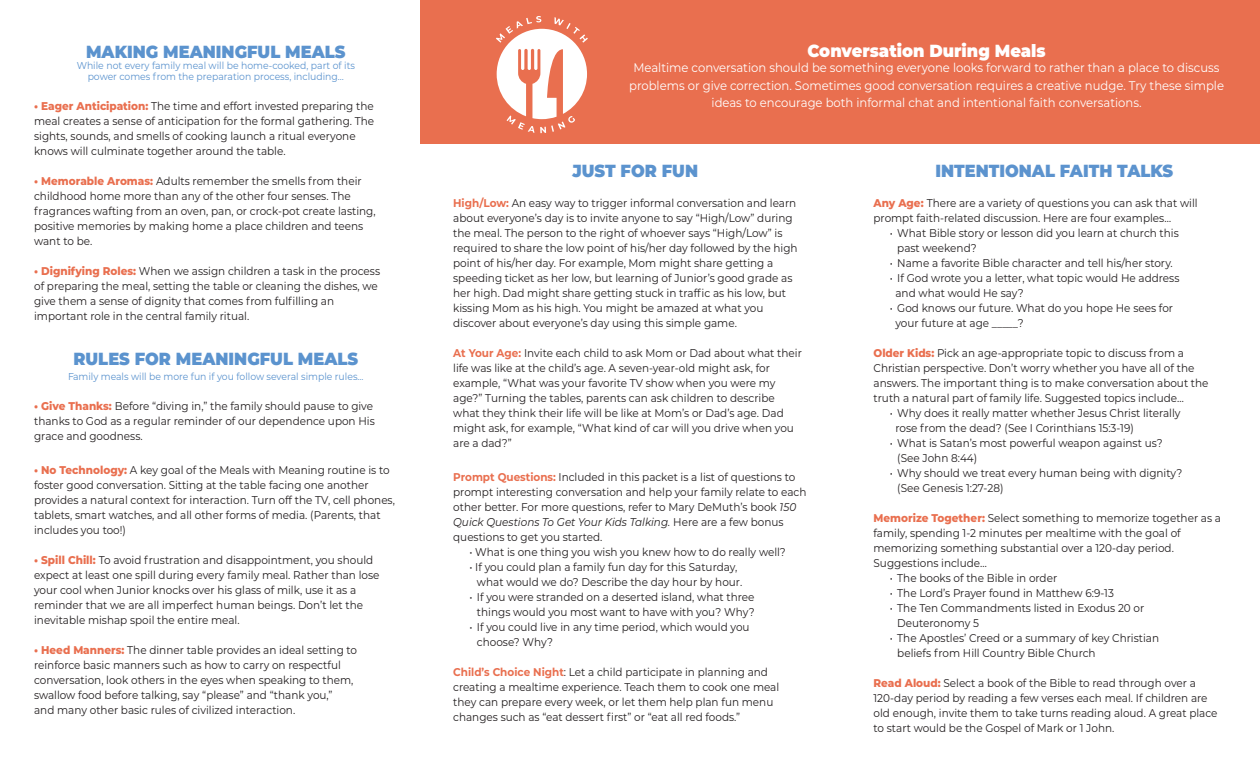
<style>
.page{position:relative;width:1260px;height:765px;background:#fff}
.page>*{position:absolute;margin:0;border:0;box-sizing:border-box;transform-origin:0 0}
.t1{font:900 17.5px "Montserrat";color:#5b93ce;scale:.93 1}
.t2{font:900 17.5px "Montserrat";color:#fff;scale:.93 1}
.t3{font:900 17.5px "Montserrat";color:#5c93ce;scale:.93 1}
.t4{font:12.5px/17.5px "Montserrat";color:#fff;text-align:center;scale:.93 1}
.t5{font:11.25px/15px "Montserrat";color:#231f20;scale:.93 1}
.t6{font:10px/11.2px "Montserrat";color:#5b93ce;text-align:center;scale:.93 1}
.s1{font-weight:800;color:#e96f4f}
.s2{font-weight:700;color:#e96f4f}
.s3{font-style:italic}
</style>
<div class="page">
<div style="left:420px;top:0;width:840px;height:143px;background:#e96f4f"></div>
<svg style="left:496px;top:16px;width:92px;height:117px"></svg>
<h1 class="t1" style="left:86px;top:41px;width:280px">MAKING MEANINGFUL MEALS</h1>
<p class="t6" style="left:77px;top:60px;width:301px">While not every family meal will be home-cooked, part of its power comes from the preparation process, including…</p>
<p class="t5" style="left:34px;top:99px;width:367px"><span class="s1">• Eager Anticipation:</span> The time and effort invested preparing the meal creates a sense of anticipation for the formal gathering. The sights, sounds, and smells of cooking launch a ritual everyone knows will culminate together around the table.</p>
<p class="t5" style="left:34px;top:174px;width:369px"><span class="s1">• Memorable Aromas:</span> Adults remember the smells from their childhood home more than any of the other four senses. The fragrances wafting from an oven, pan, or crock-pot create lasting, positive memories by making home a place children and teens want to be.</p>
<p class="t5" style="left:34px;top:264px;width:374px"><span class="s1">• Dignifying Roles:</span> When we assign children a task in the process of preparing the meal, setting the table or cleaning the dishes, we give them a sense of dignity that comes from fulfilling an important role in the central family ritual.</p>
<h1 class="t1" style="left:73px;top:349px;width:308px">RULES FOR MEANINGFUL MEALS</h1>
<p class="t6" style="left:68px;top:371px;width:319px">Family meals will be more fun if you follow several simple rules...</p>
<p class="t5" style="left:34px;top:399px;width:368px"><span class="s1">• Give Thanks:</span> Before “diving in,” the family should pause to give thanks to God as a regular reminder of our dependence upon His grace and goodness.</p>
<p class="t5" style="left:34px;top:463px;width:389px"><span class="s1">• No Technology:</span> A key goal of the Meals with Meaning routine is to foster good conversation. Sitting at the table facing one another provides a natural context for interaction. Turn off the TV, cell phones, tablets, smart watches, and all other forms of media. (Parents, that includes you too!)</p>
<p class="t5" style="left:34px;top:553px;width:373px"><span class="s1">• Spill Chill:</span> To avoid frustration and disappointment, you should expect at least one spill during every family meal. Rather than lose your cool when Junior knocks over his glass of milk, use it as a reminder that we are all imperfect human beings. Don’t let the inevitable mishap spoil the entire meal.</p>
<p class="t5" style="left:34px;top:643px;width:349px"><span class="s1">• Heed Manners:</span> The dinner table provides an ideal setting to reinforce basic manners such as how to carry on respectful conversation, look others in the eyes when speaking to them, swallow food before talking, say “please” and “thank you,”<br>and many other basic rules of civilized interaction.</p>
<h1 class="t2" style="left:807px;top:40px;width:258px">Conversation During Meals</h1>
<p class="t4" style="left:629px;top:59px;width:641px">Mealtime conversation should be something everyone looks forward to rather than a place to discuss problems or give correction. Sometimes good conversation requires a creative nudge. Try these simple ideas to encourage both informal chat and intentional faith conversations.</p>
<h1 class="t1" style="left:573px;top:160px;width:136px">JUST FOR FUN</h1>
<p class="t5" style="left:453px;top:196px;width:372px"><span class="s2">High/Low:</span> An easy way to trigger informal conversation and learn about everyone’s day is to invite anyone to say “High/Low” during the meal. The person to the right of whoever says “High/Low” is required to share the low point of his/her day followed by the high point of his/her day. For example, Mom might share getting a speeding ticket as her low, but learning of Junior’s good grade as her high. Dad might share getting stuck in traffic as his low, but kissing Mom as his high. You might be amazed at what you discover about everyone’s day using this simple game.</p>
<p class="t5" style="left:453px;top:346px;width:376px"><span class="s2">At Your Age:</span> Invite each child to ask Mom or Dad about what their life was like at the child’s age. A seven-year-old might ask, for example, “What was your favorite TV show when you were my age?” Turning the tables, parents can ask children to describe what they think their life will be like at Mom’s or Dad’s age. Dad might ask, for example, “What kind of car will you drive when you are a dad?”</p>
<p class="t5" style="left:453px;top:469px;width:381px"><span class="s2">Prompt Questions:</span> Included in this packet is a list of questions to prompt interesting conversation and help your family relate to each other better. For more questions, refer to Mary DeMuth’s book <span class="s3">150<br>Quick Questions To Get Your Kids Talking.</span> Here are a few bonus questions to get you started.</p>
<p class="t5" style="left:469px;top:544px;width:342px">• What is one thing you wish you knew how to do really well?</p>
<p class="t5" style="left:477px;top:559px;width:287px;text-indent:-8px">• If you could plan a family fun day for this Saturday, what would we do? Describe the day hour by hour.</p>
<p class="t5" style="left:469px;top:589px;width:308px;text-align:right">• If you were stranded on a deserted island, what three things would you most want to have with you? Why?</p>
<p class="t5" style="left:477px;top:619px;width:295px;text-indent:-8px">• If you could live in any time period, which would you choose? Why?</p>
<p class="t5" style="left:453px;top:664px;width:352px"><span class="s2">Child’s Choice Night</span>: Let a child participate in planning and creating a mealtime experience. Teach them to cook one meal they can prepare every week, or let them help plan fun menu changes such as “eat dessert first” or “eat all red foods.”</p>
<h1 class="t3" style="left:935px;top:160px;width:257px">INTENTIONAL FAITH TALKS</h1>
<p class="t5" style="left:874px;top:196px;width:350px"><span class="s1">Any Age:</span> There are a variety of questions you can ask that will prompt faith-related discussion. Here are four examples…</p>
<p class="t5" style="left:897px;top:226px;width:304px;text-indent:-7px">• What Bible story or lesson did you learn at church this past weekend?</p>
<p class="t5" style="left:890px;top:256px;width:306px">• Name a favorite Bible character and tell his/her story.</p>
<p class="t5" style="left:895px;top:271px;width:307px;text-indent:-6px">• If God wrote you a letter, what topic would He address and what would He say?</p>
<p class="t5" style="left:895px;top:301px;width:300px;text-indent:-6px">• God knows our future. What do you hope He sees for your future at age _____?</p>
<p class="t5" style="left:874px;top:346px;width:362px"><span class="s1">Older Kids:</span> Pick an age-appropriate topic to discuss from a Christian perspective. Don’t worry whether you have all of the answers. The important thing is to make conversation about the truth a natural part of family life. Suggested topics include…</p>
<p class="t5" style="left:895px;top:406px;width:308px;text-indent:-6px">• Why does it really matter whether Jesus Christ literally rose from the dead? (See I Corinthians 15:3-19)</p>
<p class="t5" style="left:897px;top:436px;width:287px;text-indent:-8px">• What is Satan’s most powerful weapon against us? (See John 8:44)</p>
<p class="t5" style="left:897px;top:466px;width:308px;text-indent:-8px">• Why should we treat every human being with dignity? (See Genesis 1:27-28)</p>
<p class="t5" style="left:874px;top:511px;width:375px"><span class="s1">Memorize Together:</span> Select something to memorize together as a family, spending 1-2 minutes per mealtime with the goal of memorizing something substantial over a 120-day period.<br>Suggestions include…</p>
<p class="t5" style="left:890px;top:571px;width:182px">• The books of the Bible in order</p>
<p class="t5" style="left:890px;top:586px;width:243px">• The Lord’s Prayer found in Matthew 6:9-13</p>
<p class="t5" style="left:897px;top:601px;width:267px;text-indent:-8px">• The Ten Commandments listed in Exodus 20 or<br>Deuteronomy 5</p>
<p class="t5" style="left:897px;top:631px;width:283px;text-indent:-7px">• The Apostles’ Creed or a summary of key Christian beliefs from Hill Country Bible Church</p>
<p class="t5" style="left:874px;top:676px;width:371px"><span class="s1">Read Aloud:</span> Select a book of the Bible to read through over a 120-day period by reading a few verses each meal. If children are old enough, invite them to take turns reading aloud. A great place to start would be the Gospel of Mark or 1 John.</p>
</div>
